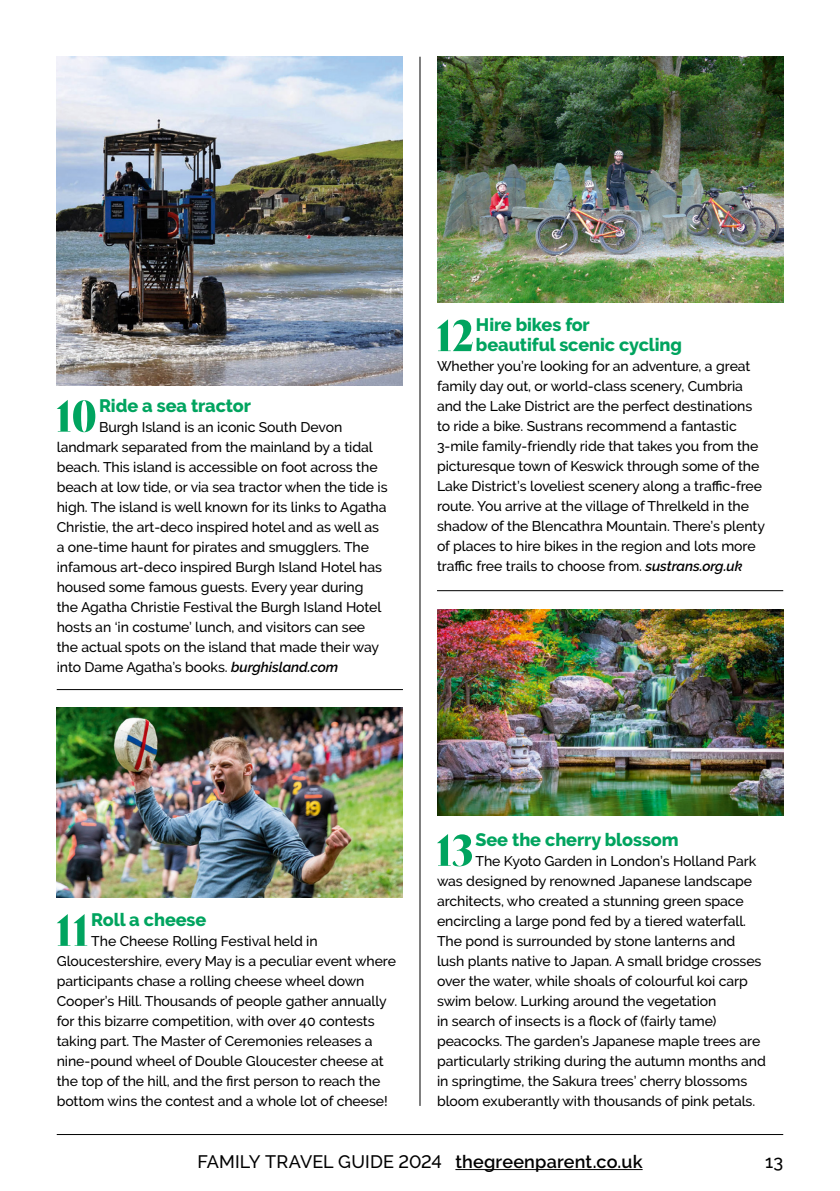
<style>
.page{position:relative;width:840px;height:1191px;background:#fff}
.page>*{position:absolute;margin:0;border:0;box-sizing:border-box;transform-origin:0 0}
.t1{font:700 51px "Gliko Modern Narrow L";color:#00a45f}
.t2{font:800 18px/20px "Raleway";letter-spacing:-.005em;color:#00a45f}
.t3{font:500 18px "Raleway";letter-spacing:.005em;color:#000}
.t4{font:500 14px/20px "Raleway";letter-spacing:-.005em;color:#000}
.s1{font-weight:600;font-style:italic}
.s2{font-weight:600}
</style>
<div class="page">
<hr style="left:57px;top:1134px;width:725px;height:1px;background:#000">
<hr style="left:455px;top:1169px;width:187px;height:1px;background:#000">
<hr style="left:419px;top:57px;width:1px;height:1049px;background:#000">
<hr style="left:57px;top:689px;width:346px;height:1px;background:#000">
<hr style="left:437px;top:590px;width:345px;height:1px;background:#000">
<img style="left:437px;top:57px;width:345px;height:246px">
<img style="left:57px;top:57px;width:346px;height:329px">
<img style="left:437px;top:610px;width:345px;height:205px">
<img style="left:57px;top:707px;width:346px;height:190px">
<h1 class="t1" style="left:55px;top:392px;width:43px">10</h1>
<p class="t2" style="left:99px;top:395px;width:153px">Ride a sea tractor</p>
<p class="t4" style="left:57px;top:417px;width:332px;text-indent:42px">Burgh Island is an iconic South Devon landmark separated from the mainland by a tidal beach. This island is accessible on foot across the beach at low tide, or via sea tractor when the tide is high. The island is well known for its links to Agatha Christie, the art-deco inspired hotel and as well as a one-time haunt for pirates and smugglers. The infamous art-deco inspired Burgh Island Hotel has housed some famous guests. Every year during the Agatha Christie Festival the Burgh Island Hotel hosts an ‘in costume’ lunch, and visitors can see the actual spots on the island that made their way into Dame Agatha’s books. <span class="s1">burghisland.com</span></p>
<h1 class="t1" style="left:435px;top:312px;width:39px">12</h1>
<p class="t2" style="left:475px;top:315px;width:207px">Hire bikes for<br>beautiful scenic cycling</p>
<p class="t4" style="left:437px;top:356px;width:329px">Whether you’re looking for an adventure, a great family day out, or world-class scenery, Cumbria and the Lake District are the perfect destinations to ride a bike. Sustrans recommend a fantastic 3-mile family-friendly ride that takes you from the picturesque town of Keswick through some of the Lake District’s loveliest scenery along a traffic-free route. You arrive at the village of Threlkeld in the shadow of the Blencathra Mountain. There’s plenty of places to hire bikes in the region and lots more traffic free trails to choose from. <span class="s1">sustrans.org.uk</span></p>
<h1 class="t1" style="left:55px;top:906px;width:35px">11</h1>
<p class="t2" style="left:91px;top:909px;width:117px">Roll a cheese</p>
<p class="t4" style="left:57px;top:931px;width:340px;text-indent:34px">The Cheese Rolling Festival held in Gloucestershire, every May is a peculiar event where participants chase a rolling cheese wheel down Cooper’s Hill. Thousands of people gather annually for this bizarre competition, with over 40 contests taking part. The Master of Ceremonies releases a nine-pound wheel of Double Gloucester cheese at the top of the hill, and the first person to reach the bottom wins the contest and a whole lot of cheese!</p>
<h1 class="t1" style="left:435px;top:826px;width:39px">13</h1>
<p class="t2" style="left:475px;top:829px;width:204px">See the cherry blossom</p>
<p class="t4" style="left:437px;top:851px;width:330px;text-indent:38px">The Kyoto Garden in London’s Holland Park was designed by renowned Japanese landscape architects, who created a stunning green space encircling a large pond fed by a tiered waterfall.<br>The pond is surrounded by stone lanterns and lush plants native to Japan. A small bridge crosses over the water, while shoals of colourful koi carp swim below. Lurking around the vegetation<br>in search of insects is a flock of (fairly tame) peacocks. The garden’s Japanese maple trees are particularly striking during the autumn months and in springtime, the Sakura trees’ cherry blossoms bloom exuberantly with thousands of pink petals.</p>
<p class="t3" style="left:197px;top:1151px;width:446px">FAMILY TRAVEL GUIDE 2024 <span class="s2">thegreenparent.co.uk</span></p>
<p class="t3" style="left:764px;top:1151px;width:19px">13</p>
</div>
